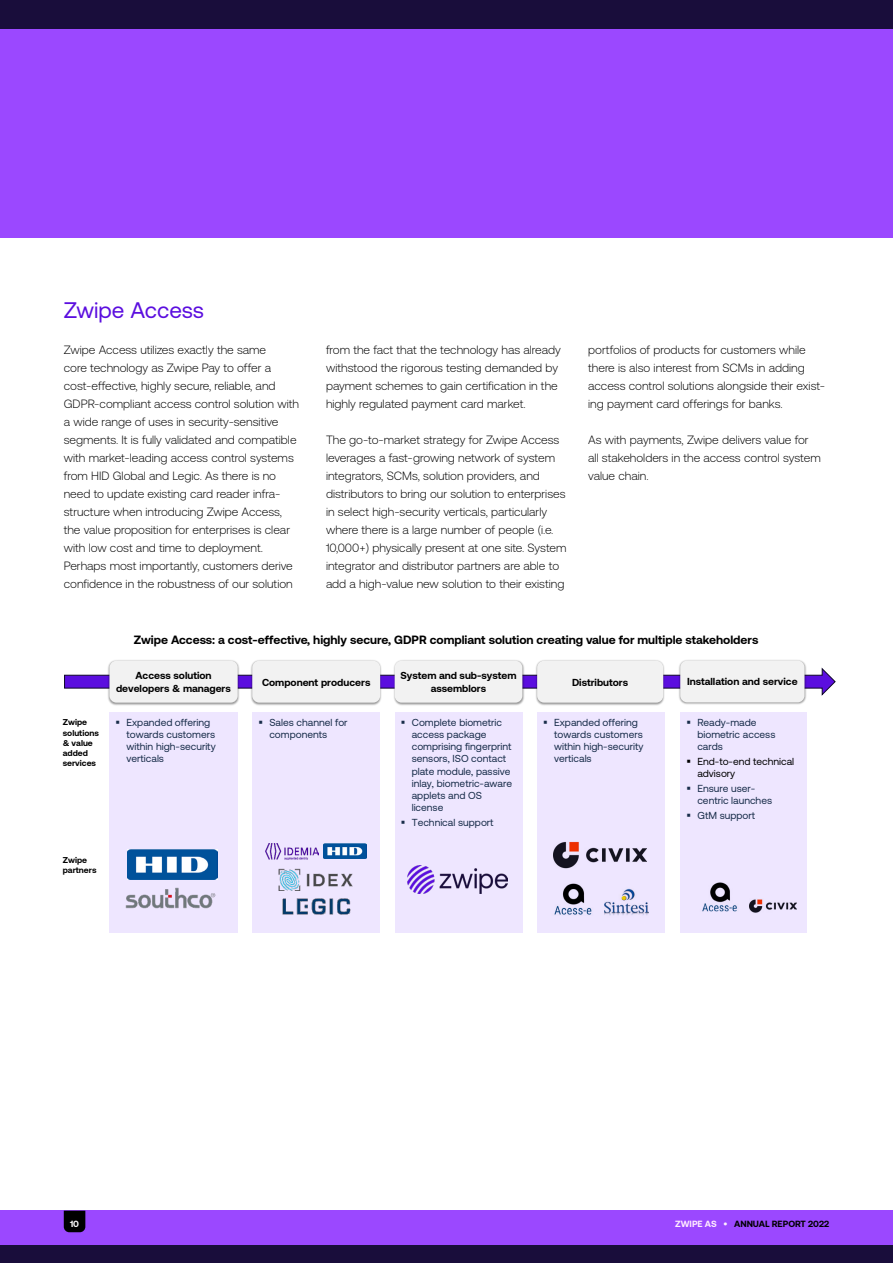
<style>
.page{position:relative;width:893px;height:1263px;background:#fff}
.page>*{position:absolute;margin:0;border:0;box-sizing:border-box;transform-origin:0 0}
.t1{font:22.5px "Aeonik Pro";color:#5b0edf}
.t2{font:300 12px/18px "Aeonik Pro";color:#000}
.t3{font:700 12px "Aeonik Pro";color:#000}
.t4{font:10.2px/12.1px "Aeonik Pro";color:#172c49}
.t5{font:700 10.2px/12.1px "Aeonik Pro";color:#000;text-align:center}
.t6{font:10.2px/12.1px "Aeonik Pro";color:#000}
.t7{font:700 9px "Aeonik Pro";color:#000}
.t8{font:700 9px "Aeonik Pro";color:#fff}
.t9{font:700 8.4px/10.2px "Aeonik Pro";color:#000}
.s1{color:#ffebff}
.s2{font-size:9.15px;color:#ffefff}
</style>
<div class="page">
<div style="left:0;top:1211px;width:893px;height:52px;background:#9b48ff"></div>
<div style="left:0;top:1246px;width:893px;height:17px;background:#190d3b"></div>
<div style="left:0;top:0;width:893px;height:30px;background:#190d3b"></div>
<div style="left:0;top:30px;width:893px;height:208px;background:#9b48ff"></div>
<svg style="left:64px;top:667px;width:772px;height:29px"></svg>
<div style="left:537px;top:712px;width:128px;height:221px;background:#eee6ff"></div>
<img style="left:534px;top:660px;width:132px;height:46px">
<div style="left:537px;top:661px;width:126px;height:42px;background:#f2f2f2;border-radius:7px"></div>
<div style="left:680px;top:712px;width:127px;height:221px;background:#eee6ff"></div>
<img style="left:678px;top:660px;width:129px;height:45px">
<img style="left:678px;top:670px;width:133px;height:27px">
<div style="left:680px;top:660px;width:124px;height:42px;background:#f2f2f2;border-radius:7px"></div>
<div style="left:109px;top:712px;width:129px;height:221px;background:#eee6ff"></div>
<img style="left:109px;top:660px;width:130px;height:46px">
<img style="left:107px;top:665px;width:135px;height:38px">
<div style="left:109px;top:661px;width:129px;height:42px;background:#f2f2f2;border-radius:7px"></div>
<img style="left:127px;top:850px;width:91px;height:29px">
<img style="left:125px;top:887px;width:91px;height:22px">
<div style="left:252px;top:712px;width:128px;height:221px;background:#eee6ff"></div>
<img style="left:250px;top:660px;width:133px;height:46px">
<div style="left:252px;top:661px;width:128px;height:42px;background:#f2f2f2;border-radius:7px"></div>
<img style="left:265px;top:843px;width:53px;height:17px">
<img style="left:278px;top:868px;width:22px;height:22px">
<img style="left:324px;top:844px;width:42px;height:14px">
<div style="left:395px;top:712px;width:127px;height:221px;background:#eee6ff"></div>
<img style="left:395px;top:660px;width:129px;height:46px">
<img style="left:392px;top:665px;width:136px;height:38px">
<div style="left:395px;top:661px;width:127px;height:42px;background:#f2f2f2;border-radius:7px"></div>
<img style="left:280px;top:869px;width:73px;height:46px">
<img style="left:407px;top:866px;width:100px;height:27px">
<img style="left:554px;top:883px;width:38px;height:32px">
<img style="left:554px;top:841px;width:93px;height:28px">
<img style="left:750px;top:899px;width:46px;height:14px">
<img style="left:702px;top:882px;width:35px;height:30px">
<img style="left:605px;top:888px;width:43px;height:28px">
<svg style="left:64px;top:1211px;width:21px;height:21px"></svg>
<h1 class="t1" style="left:64px;top:297px;width:142px">Zwipe Access</h1>
<p class="t2" style="left:64px;top:340px;width:237px">Zwipe Access utilizes exactly the same<br>core technology as Zwipe Pay to offer a cost-effective, highly secure, reliable, and GDPR-compliant access control solution with a wide range of uses in security-sensitive segments. It is fully validated and compatible with market-leading access control systems from HID Global and Legic. As there is no need to update existing card reader infra&shy;structure when introducing Zwipe Access, the value proposition for enterprises is clear with low cost and time to deployment.<br>Perhaps most importantly, customers derive confidence in the robustness of our solution</p>
<p class="t2" style="left:326px;top:340px;width:236px">from the fact that the technology has already withstood the rigorous testing demanded by payment schemes to gain certification in the highly regulated payment card market.</p>
<p class="t2" style="left:326px;top:430px;width:242px">The go-to-market strategy for Zwipe Access leverages a fast-growing network of system integrators, SCMs, solution providers, and distributors to bring our solution to enterprises in select high-security verticals, particularly where there is a large number of people (i.e.<br>10,000+) physically present at one site. System integrator and distributor partners are able to add a high-value new solution to their existing</p>
<p class="t2" style="left:588px;top:340px;width:238px">portfolios of products for customers while there is also interest from SCMs in adding access control solutions alongside their exist&shy;ing payment card offerings for banks.</p>
<p class="t2" style="left:588px;top:430px;width:234px">As with payments, Zwipe delivers value for all stakeholders in the access control system value chain.</p>
<p class="t3" style="left:134px;top:633px;width:626px">Zwipe Access: a cost-effective, highly secure, GDPR compliant solution creating value for multiple stakeholders</p>
<p class="t9" style="left:63px;top:717px;width:38px">Zwipe solutions &amp; value added services</p>
<p class="t5" style="left:116px;top:670px;width:116px">Access solution developers &amp; managers</p>
<p class="t4" style="left:127px;top:716px;width:91px;text-indent:-11px">▪ Expanded offering towards customers within high-security verticals</p>
<p class="t5" style="left:262px;top:676px;width:110px">Component producers</p>
<p class="t4" style="left:269px;top:716px;width:80px;text-indent:-11px">▪ Sales channel for components</p>
<p class="t9" style="left:63px;top:855px;width:35px">Zwipe partners</p>
<p class="t5" style="left:400px;top:670px;width:118px">System and sub-system assemblors</p>
<p class="t4" style="left:412px;top:716px;width:102px;text-indent:-11px">▪ Complete biometric access package comprising fingerprint sensors, ISO contact plate module, passive inlay, biometric-aware applets and OS license</p>
<p class="t4" style="left:401px;top:816px;width:94px">▪ Technical support</p>
<p class="t5" style="left:572px;top:676px;width:58px">Distributors</p>
<p class="t4" style="left:554px;top:716px;width:91px;text-indent:-11px">▪ Expanded offering towards customers within high-security verticals</p>
<p class="t5" style="left:687px;top:676px;width:112px">Installation and service</p>
<p class="t4" style="left:697px;top:716px;width:80px;text-indent:-11px">▪ Ready-made biometric access cards</p>
<p class="t6" style="left:697px;top:755px;width:98px;text-indent:-11px">▪ End-to-end technical advisory</p>
<p class="t4" style="left:697px;top:782px;width:76px;text-indent:-11px">▪ Ensure user&shy;centric launches</p>
<p class="t4" style="left:686px;top:809px;width:70px">▪ GtM support</p>
<p class="t8" style="left:70px;top:1218px;width:11px">10</p>
<p class="t7" style="left:675px;top:1218px;width:156px"><span class="s1">ZWIPE AS</span> <span class="s2">•</span> ANNUAL REPORT 2022</p>
</div>
